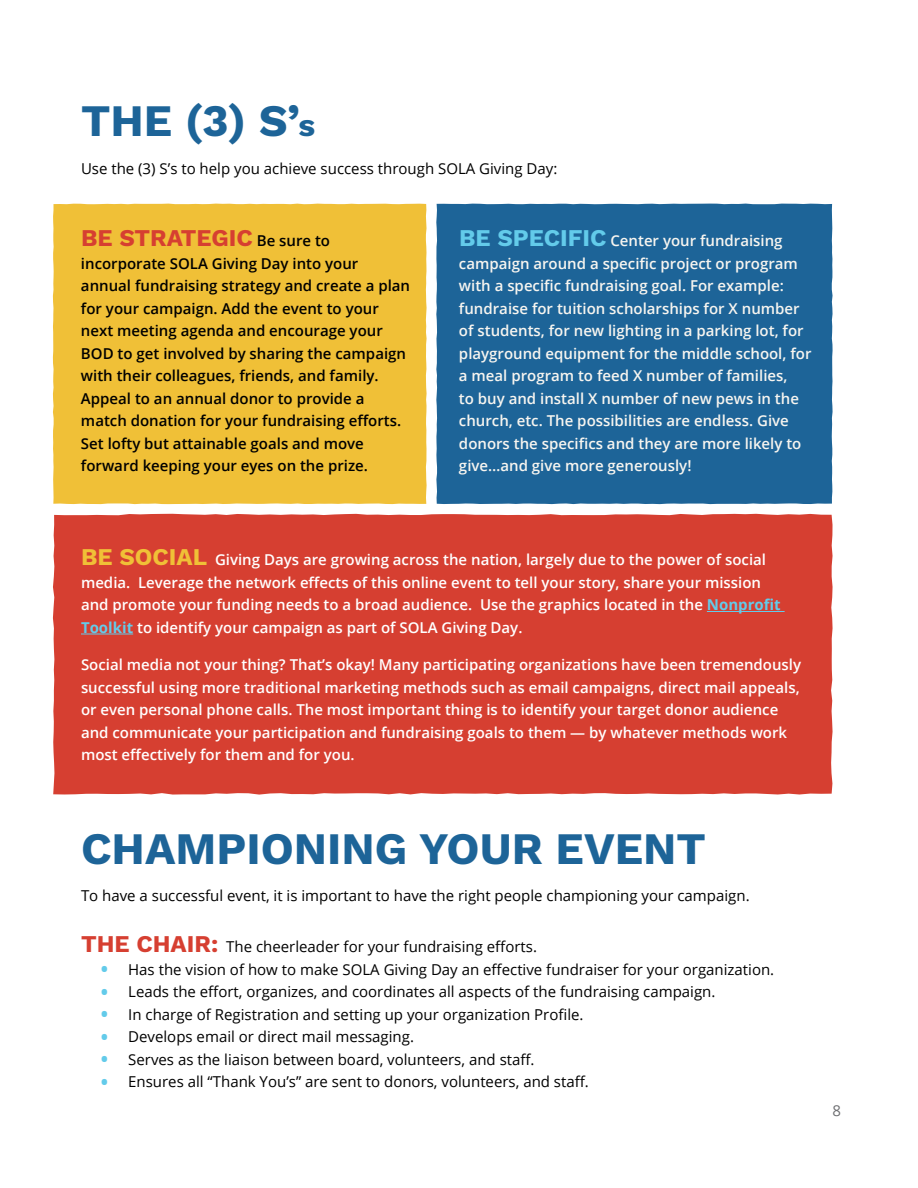
<style>
.page{position:relative;width:918px;height:1188px;background:#fff}
.page>*{position:absolute;margin:0;border:0;box-sizing:border-box;transform-origin:0 0}
.t1{font:700 45px "Work Sans";color:#1d6498}
.t2{font:700 24px "Work Sans";color:#d63f31}
.t3{font:600 15px/22.5px "Open Sans";color:#fff}
.t4{font:15px "Open Sans";color:#000}
.t5{font:600 15px/22.5px "Open Sans";color:#f7f5f0}
.t6{font:600 15px/22.5px "Open Sans";color:#000}
.t7{font:15px "Open Sans";color:#6d6e71}
.s1{font-size:31.5px}
.s2{font-family:"Open Sans";font-weight:600;font-size:15px;color:#000}
.s3{font-family:"Work Sans";font-weight:700;font-size:24px;color:#63cbea}
.s4{font-family:"Work Sans";font-weight:700;font-size:24px;color:#f0c037}
.s5{font-weight:700;color:#63cbea}
.s6{font-family:"Work Sans";font-weight:700;font-size:24px;color:#d63f31}
.s7{font-weight:700;font-size:19.5px;color:#63cbea}
</style>
<div class="page">
<div style="left:53px;top:514px;width:780px;height:281px;background:#d63f31"></div>
<div style="left:53px;top:204px;width:374px;height:300px;background:#f0c037"></div>
<div style="left:436px;top:204px;width:397px;height:300px;background:#1d6498"></div>
<hr style="left:707px;top:611px;width:78px;height:1px;background:#63cbea">
<hr style="left:81px;top:634px;width:52px;height:1px;background:#63cbea">
<h1 class="t1" style="left:81px;top:95px;width:236px">THE (3) S’<span class="s1">s</span></h1>
<p class="t4" style="left:81px;top:158px;width:478px">Use the (3) S’s to help you achieve success through SOLA Giving Day:</p>
<h2 class="t2" style="left:81px;top:224px;width:251px">BE STRATEGIC <span class="s2">Be sure to</span></h2>
<p class="t6" style="left:81px;top:252px;width:331px">incorporate SOLA Giving Day into your annual fundraising strategy and create a plan for your campaign. Add the event to your next meeting agenda and encourage your BOD to get involved by sharing the campaign with their colleagues, friends, and family.<br>Appeal to an annual donor to provide a match donation for your fundraising efforts.<br>Set lofty but attainable goals and move forward keeping your eyes on the prize.</p>
<p class="t5" style="left:459px;top:229px;width:354px"><span class="s3">BE SPECIFIC</span> Center your fundraising campaign around a specific project or program with a specific fundraising goal. For example: fundraise for tuition scholarships for X number of students, for new lighting in a parking lot, for playground equipment for the middle school, for a meal program to feed X number of families,<br>to buy and install X number of new pews in the church, etc. The possibilities are endless. Give donors the specifics and they are more likely to give…and give more generously!</p>
<p class="t3" style="left:81px;top:548px;width:701px"><span class="s4">BE SOCIAL</span> Giving Days are growing across the nation, largely due to the power of social media. Leverage the network effects of this online event to tell your story, share your mission and promote your funding needs to a broad audience. Use the graphics located in the <span class="s5">Nonprofit Toolkit</span> to identify your campaign as part of SOLA Giving Day.</p>
<p class="t3" style="left:81px;top:653px;width:722px">Social media not your thing? That’s okay! Many participating organizations have been tremendously successful using more traditional marketing methods such as email campaigns, direct mail appeals, or even personal phone calls. The most important thing is to identify your target donor audience and communicate your participation and fundraising goals to them — by whatever methods work most effectively for them and for you.</p>
<h1 class="t1" style="left:81px;top:822px;width:626px">CHAMPIONING YOUR EVENT</h1>
<p class="t4" style="left:81px;top:885px;width:670px">To have a successful event, it is important to have the right people championing your campaign.</p>
<p class="t4" style="left:81px;top:937px;width:458px"><span class="s6">THE CHAIR:</span> The cheerleader for your fundraising efforts.</p>
<p class="t4" style="left:101px;top:959px;width:675px"><span class="s7">•</span> Has the vision of how to make SOLA Giving Day an effective fundraiser for your organization.</p>
<p class="t4" style="left:101px;top:982px;width:616px"><span class="s7">•</span> Leads the effort, organizes, and coordinates all aspects of the fundraising campaign.</p>
<p class="t4" style="left:101px;top:1004px;width:484px"><span class="s7">•</span> In charge of Registration and setting up your organization Profile.</p>
<p class="t4" style="left:101px;top:1027px;width:315px"><span class="s7">•</span> Develops email or direct mail messaging.</p>
<p class="t4" style="left:101px;top:1049px;width:435px"><span class="s7">•</span> Serves as the liaison between board, volunteers, and staff.</p>
<p class="t4" style="left:101px;top:1072px;width:490px"><span class="s7">•</span> Ensures all “Thank You’s” are sent to donors, volunteers, and staff.</p>
<p class="t7" style="left:833px;top:1100px;width:10px">8</p>
</div>
